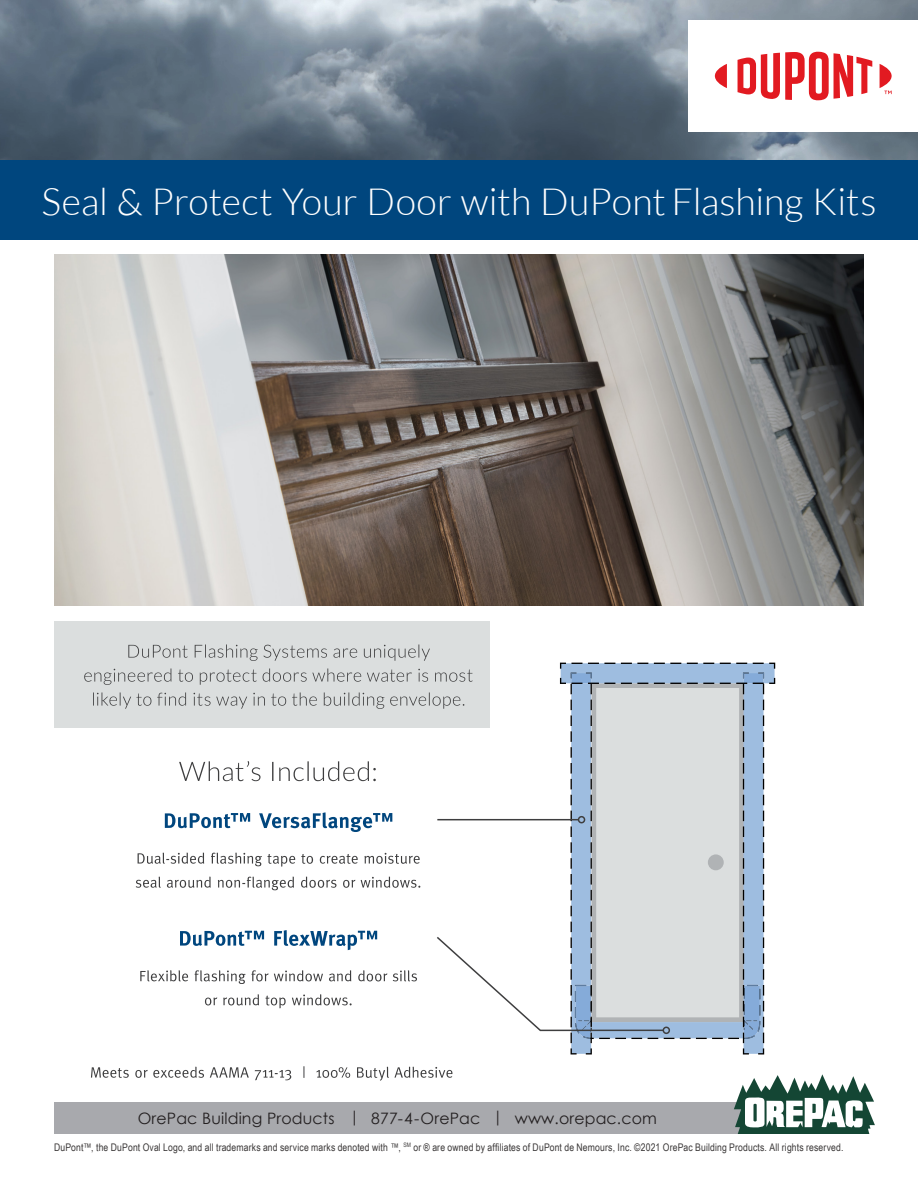
<style>
.page{position:relative;width:918px;height:1188px;background:#fff}
.page>*{position:absolute;margin:0;border:0;box-sizing:border-box;transform-origin:0 0}
.t1{font:300 37.5px "Lato";color:#fff}
.t2{font:15.75px "Century Gothic";letter-spacing:.01em;color:#231f20}
.t3{font:10.5px "Arial Narrow";letter-spacing:.015em;color:#3a3737}
.s1{font-family:"Arial Narrow"}
</style>
<div class="page">
<div style="left:54px;top:1102px;width:693px;height:32px;background:#a8a9ad"></div>
<svg style="left:734px;top:1074px;width:141px;height:60px"></svg>
<svg style="left:91px;top:1066px;width:361px;height:15px"></svg>
<img style="left:54px;top:254px;width:810px;height:351px">
<img style="left:0;top:0;width:918px;height:160px">
<div style="left:54px;top:621px;width:435px;height:107px;background:#dbdede"></div>
<div style="left:688px;top:20px;width:230px;height:112px;background:#fff"></div>
<svg style="left:715px;top:64px;width:12px;height:24px"></svg>
<svg style="left:738px;top:51px;width:134px;height:50px"></svg>
<svg style="left:880px;top:64px;width:12px;height:30px"></svg>
<div style="left:0;top:160px;width:918px;height:79px;background:#00467e"></div>
<svg style="left:84px;top:644px;width:691px;height:411px"></svg>
<div style="left:663px;top:1027px;width:7px;height:7px;border:2px solid #3e3e3f;border-radius:50%"></div>
<p class="t1" style="left:41px;top:181px;width:837px">Seal &amp; Protect Your Door with DuPont Flashing Kits</p>
<p class="t2" style="left:138px;top:1107px;width:521px">OrePac Building Products <span class="s1">|</span> 877-4-OrePac <span class="s1">|</span> www.orepac.com</p>
<p class="t3" style="left:54px;top:1140px;width:791px">DuPont™, the DuPont Oval Logo, and all trademarks and service marks denoted with ™, <sup>SM</sup> or ® are owned by affiliates of DuPont de Nemours, Inc. ©2021 OrePac Building Products. All rights reserved.</p>
</div>
